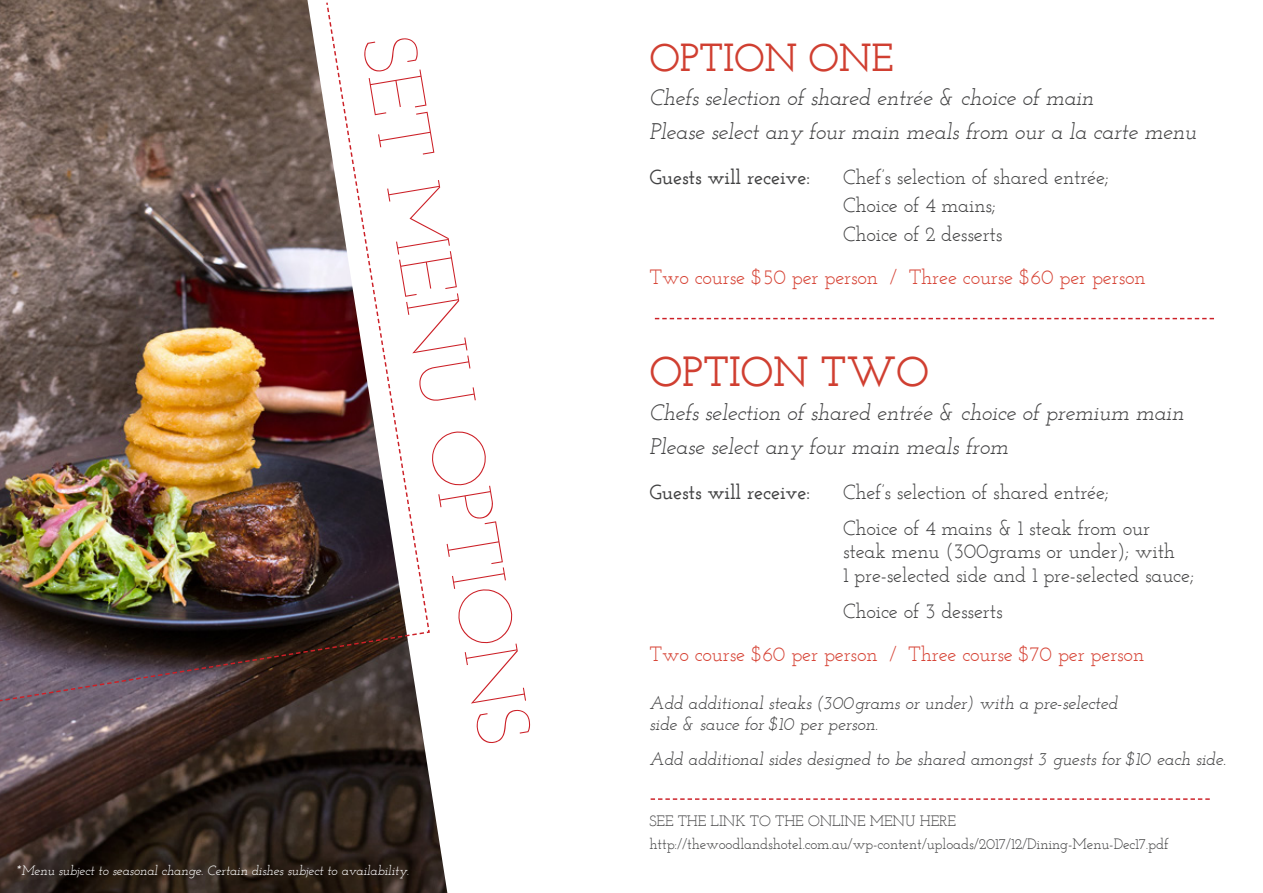
<style>
.page{position:relative;width:1263px;height:893px;background:#fff}
.page>*{position:absolute;margin:0;border:0;box-sizing:border-box;transform-origin:0 0}
.t1{font:100 75px "Josefin Slab";color:#cc2027}
.t2{font:600 42px "Josefin Slab";letter-spacing:-.01em;color:#d03f31}
.t3{font:600 39px "Josefin Slab";letter-spacing:-.01em;color:#d03f31}
.t4{font:italic 22.5px/34px "Josefin Slab";letter-spacing:-.01em;color:#414142}
.t5{font:20.55px/28.5px "Josefin Slab";letter-spacing:-.01em;color:#414142}
.t6{font:20.55px "Josefin Slab";letter-spacing:-.01em;color:#d64234}
.t7{font:600 20.55px "Josefin Slab";letter-spacing:-.01em;color:#414142}
.t8{font:italic 18px/21px "Josefin Slab";letter-spacing:-.01em;color:#414142}
.t9{font:15px/22.5px "Josefin Slab";letter-spacing:-.01em;color:#414142}
.t10{font:italic 13.5px "Josefin Slab";letter-spacing:-.01em;color:#fff}
</style>
<div class="page">
<img style="left:0;top:0;width:447px;height:893px">
<img style="left:0;top:1px;width:431px;height:709px">
<svg style="left:655px;top:318px;width:559px;height:1px"></svg>
<svg style="left:651px;top:798px;width:559px;height:2px"></svg>
<h1 class="t1" style="left:428px;top:29px;width:718px;rotate:80deg">SET MENU OPTIONS</h1>
<p class="t10" style="left:17px;top:862px;width:394px">*Menu subject to seasonal change. Certain dishes subject to availability.</p>
<h3 class="t3" style="left:649px;top:34px;width:246px">OPTION ONE</h3>
<p class="t4" style="left:649px;top:80px;width:548px">Chefs selection of shared entrée &amp; choice of main<br>Please select any four main meals from our a la carte menu</p>
<p class="t7" style="left:649px;top:164px;width:162px">Guests will receive:</p>
<p class="t5" style="left:843px;top:162px;width:267px">Chef’s selection of shared entrée;<br>Choice of 4 mains;<br>Choice of 2 desserts</p>
<p class="t6" style="left:649px;top:264px;width:498px">Two course $50 per person / Three course $60 per person</p>
<h2 class="t2" style="left:649px;top:347px;width:281px">OPTION TWO</h2>
<p class="t4" style="left:649px;top:395px;width:536px">Chefs selection of shared entrée &amp; choice of premium main<br>Please select any four main meals from</p>
<p class="t7" style="left:649px;top:480px;width:162px">Guests will receive:</p>
<p class="t5" style="left:843px;top:474px;width:308px;line-height:36px">Chef’s selection of shared entrée;<br>Choice of 4 mains &amp; 1 steak from our</p>
<p class="t5" style="left:843px;top:539px;width:353px;line-height:23.5px">steak menu (300grams or under); with<br>1 pre-selected side and 1 pre-selected sauce;</p>
<p class="t5" style="left:843px;top:597px;width:161px">Choice of 3 desserts</p>
<p class="t6" style="left:649px;top:642px;width:496px">Two course $60 per person / Three course $70 per person</p>
<p class="t8" style="left:649px;top:692px;width:470px">Add additional steaks (300grams or under) with a pre-selected side &amp; sauce for $10 per person.</p>
<p class="t8" style="left:649px;top:748px;width:578px">Add additional sides designed to be shared amongst 3 guests for $10 each side.</p>
<p class="t9" style="left:649px;top:810px;width:520px">SEE THE LINK TO THE ONLINE MENU HERE http://thewoodlandshotel.com.au/wp-content/uploads/2017/12/Dining-Menu-Dec17.pdf</p>
</div>
